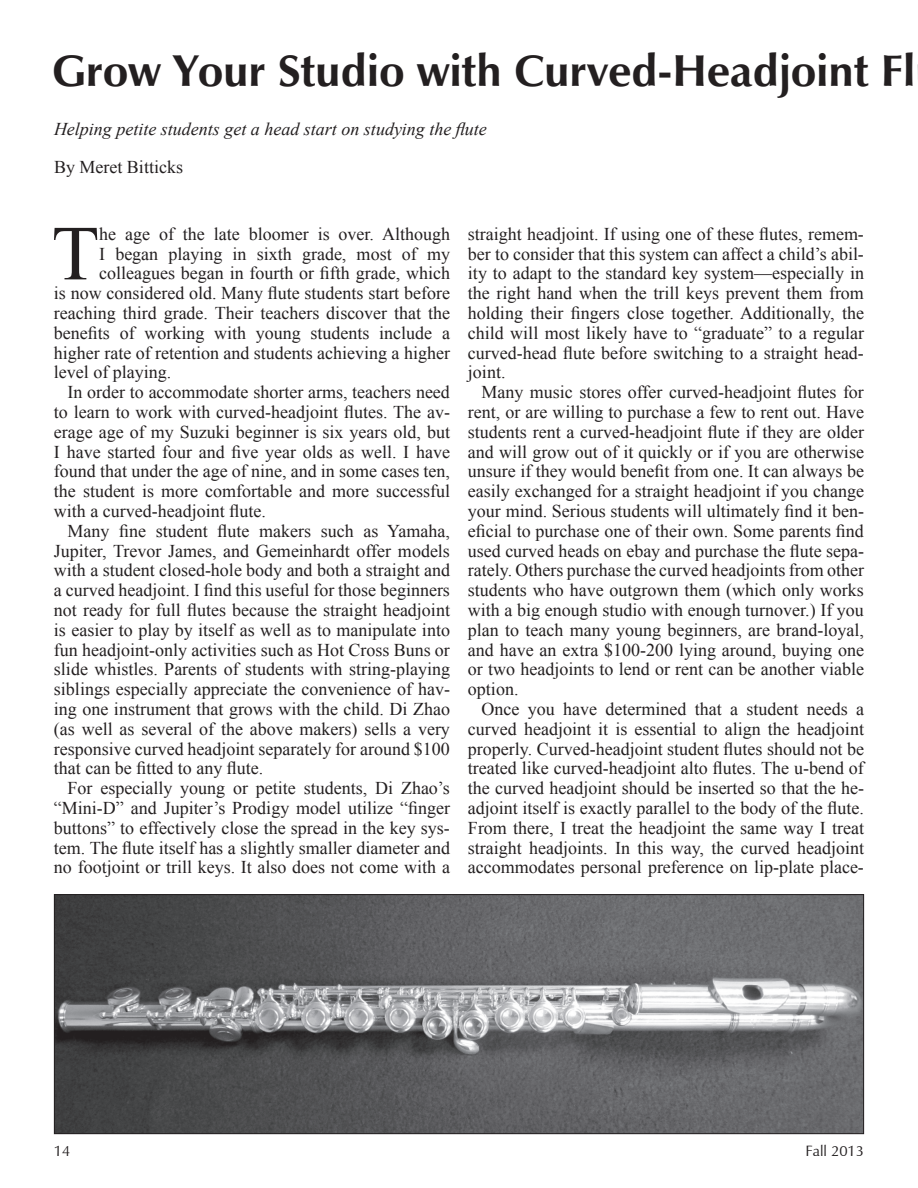
<style>
.page{position:relative;width:918px;height:1188px;background:#fff}
.page>*{position:absolute;margin:0;border:0;box-sizing:border-box;transform-origin:0 0}
.t1{font:77.85px "Times New Roman";color:#231f20}
.t2{font:700 45px "Zapf Humanist 601 BT";color:#231f20}
.t3{font:18px/19.8px "Times New Roman";color:#231f20;text-align:justify}
.t4{font:italic 18px "Times New Roman";color:#231f20}
.t5{font:15px "Zapf Humanist 601 BT";color:#231f20}
</style>
<div class="page">
<img style="left:56px;top:896px;width:806px;height:236px">
<div style="left:54px;top:894px;width:810px;height:240px;border:1px solid #231f20"></div>
<h2 class="t2" style="left:52px;top:43px;width:865px">Grow Your Studio with Curved-Headjoint Fl</h2>
<p class="t4" style="left:54px;top:117px;width:434px">Helping petite students get a head start on studying the flute</p>
<p class="t3" style="left:54px;top:156px;width:131px">By Meret Bitticks</p>
<h1 class="t1" style="left:52px;top:201px;width:49px">T</h1>
<p class="t3" style="left:99px;top:224px;width:352px">he age of the late bloomer is over. Although</p>
<p class="t3" style="left:99px;top:243px;width:352px">I began playing in sixth grade, most of my</p>
<p class="t3" style="left:99px;top:263px;width:352px">colleagues began in fourth or fifth grade, which</p>
<p class="t3" style="left:54px;top:283px;width:398px">is now considered old. Many flute students start before</p>
<p class="t3" style="left:54px;top:303px;width:398px">reaching third grade. Their teachers discover that the</p>
<p class="t3" style="left:54px;top:323px;width:398px">benefits of working with young students include a</p>
<p class="t3" style="left:54px;top:342px;width:398px">higher rate of retention and students achieving a higher</p>
<p class="t3" style="left:54px;top:362px;width:119px">level of playing.</p>
<p class="t3" style="left:67px;top:382px;width:384px">In order to accommodate shorter arms, teachers need</p>
<p class="t3" style="left:54px;top:402px;width:398px">to learn to work with curved-headjoint flutes. The av-</p>
<p class="t3" style="left:54px;top:422px;width:398px">erage age of my Suzuki beginner is six years old, but</p>
<p class="t3" style="left:54px;top:441px;width:398px">I have started four and five year olds as well. I have</p>
<p class="t3" style="left:54px;top:461px;width:398px">found that under the age of nine, and in some cases ten,</p>
<p class="t3" style="left:54px;top:481px;width:398px">the student is more comfortable and more successful</p>
<p class="t3" style="left:54px;top:501px;width:213px">with a curved-headjoint flute.</p>
<p class="t3" style="left:67px;top:521px;width:384px">Many fine student flute makers such as Yamaha,</p>
<p class="t3" style="left:54px;top:540px;width:398px">Jupiter, Trevor James, and Gemeinhardt offer models</p>
<p class="t3" style="left:54px;top:560px;width:398px">with a student closed-hole body and both a straight and</p>
<p class="t3" style="left:54px;top:580px;width:398px">a curved headjoint. I find this useful for those beginners</p>
<p class="t3" style="left:54px;top:600px;width:398px">not ready for full flutes because the straight headjoint</p>
<p class="t3" style="left:54px;top:620px;width:398px">is easier to play by itself as well as to manipulate into</p>
<p class="t3" style="left:54px;top:639px;width:398px">fun headjoint-only activities such as Hot Cross Buns or</p>
<p class="t3" style="left:54px;top:659px;width:398px">slide whistles. Parents of students with string-playing</p>
<p class="t3" style="left:54px;top:679px;width:398px">siblings especially appreciate the convenience of hav-</p>
<p class="t3" style="left:54px;top:699px;width:398px">ing one instrument that grows with the child. Di Zhao</p>
<p class="t3" style="left:54px;top:719px;width:398px">(as well as several of the above makers) sells a very</p>
<p class="t3" style="left:54px;top:738px;width:398px">responsive curved headjoint separately for around $100</p>
<p class="t3" style="left:54px;top:758px;width:211px">that can be fitted to any flute.</p>
<p class="t3" style="left:67px;top:778px;width:384px">For especially young or petite students, Di Zhao’s</p>
<p class="t3" style="left:54px;top:798px;width:398px">“Mini-D” and Jupiter’s Prodigy model utilize “finger</p>
<p class="t3" style="left:54px;top:818px;width:397px">buttons” to effectively close the spread in the key sys-</p>
<p class="t3" style="left:54px;top:837px;width:398px">tem. The flute itself has a slightly smaller diameter and</p>
<p class="t3" style="left:54px;top:857px;width:398px">no footjoint or trill keys. It also does not come with a</p>
<p class="t3" style="left:468px;top:224px;width:398px">straight headjoint. If using one of these flutes, remem&shy;ber to consider that this system can affect a child’s abil&shy;ity to adapt to the standard key system—especially in the right hand when the trill keys prevent them from holding their fingers close together. Additionally, the child will most likely have to “graduate” to a regular curved-head flute before switching to a straight head&shy;joint.</p>
<p class="t3" style="left:468px;top:382px;width:398px;text-indent:14px">Many music stores offer curved-headjoint flutes for rent, or are willing to purchase a few to rent out. Have students rent a curved-headjoint flute if they are older and will grow out of it quickly or if you are otherwise unsure if they would benefit from one. It can always be easily exchanged for a straight headjoint if you change your mind. Serious students will ultimately find it ben&shy;eficial to purchase one of their own. Some parents find used curved heads on ebay and purchase the flute sepa&shy;rately. Others purchase the curved headjoints from other students who have outgrown them (which only works with a big enough studio with enough turnover.) If you plan to teach many young beginners, are brand-loyal, and have an extra $100-200 lying around, buying one or two headjoints to lend or rent can be another viable option.</p>
<p class="t3" style="left:468px;top:699px;width:398px;text-indent:14px">Once you have determined that a student needs a curved headjoint it is essential to align the headjoint properly. Curved-headjoint student flutes should not be treated like curved-headjoint alto flutes. The u-bend of the curved headjoint should be inserted so that the he&shy;adjoint itself is exactly parallel to the body of the flute.<br>From there, I treat the headjoint the same way I treat straight headjoints. In this way, the curved headjoint accommodates personal preference on lip-plate place-</p>
<p class="t5" style="left:54px;top:1141px;width:18px">14</p>
<p class="t5" style="left:805px;top:1141px;width:60px">Fall 2013</p>
</div>
